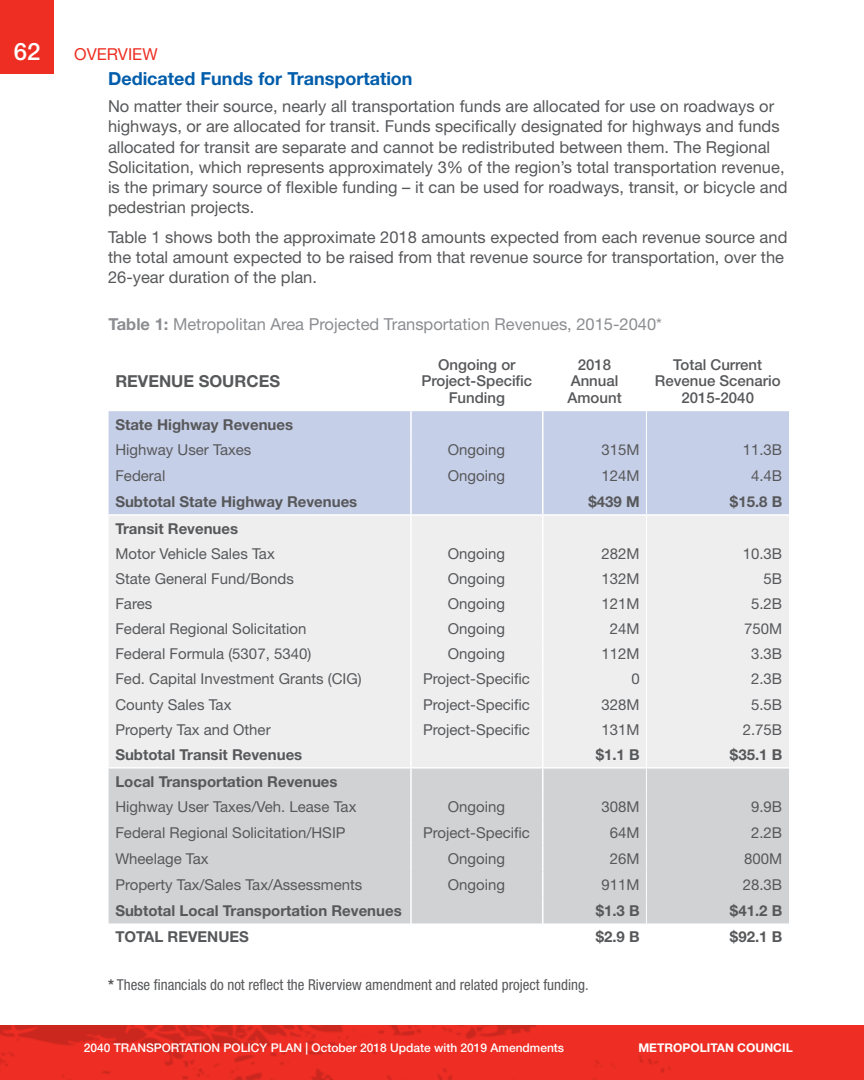
<style>
.page{position:relative;width:864px;height:1080px;background:#fff}
.page>*{position:absolute;margin:0;border:0;box-sizing:border-box;transform-origin:0 0}
.t1{font:500 24px "Helvetica Neue LT Std";color:#fff}
.t2{font:700 18px "Helvetica Neue LT Std";color:#015dab}
.t3{font:16.5px/20.2px "Helvetica Neue LT Std";color:#57585a}
.t4{font:16.5px "Helvetica Neue LT Std";color:#8b8d90}
.t5{font:700 16.5px "Helvetica Neue LT Std";color:#57585a}
.t6{font:16.5px "Helvetica Neue LT Std";color:#ee2e22}
.t7{font:15px/25.2px "Helvetica Neue LT Std";color:#57585a}
.t8{font:700 15px/26px "Helvetica Neue LT Std";color:#57585a}
.t9{font:500 15px/16.5px "Helvetica Neue LT Std";color:#57585a;text-align:center}
.t10{font:condensed 15px "Helvetica Neue LT Std";color:#57585a}
.t11{font:500 12px "Helvetica Neue LT Std";color:#fff}
.t12{font:700 12px "Helvetica Neue LT Std";color:#fff}
.s1{font-weight:700}
.s2{font-weight:400}
</style>
<div class="page">
<img style="left:0;top:1026px;width:864px;height:54px">
<div style="left:0;top:0;width:54px;height:74px;background:#ee2e22"></div>
<div style="left:109px;top:411px;width:680px;height:103px;background:#c6cfe8"></div>
<div style="left:109px;top:516px;width:680px;height:251px;background:#eeeeef"></div>
<div style="left:109px;top:769px;width:680px;height:154px;background:#d1d2d4"></div>
<hr style="left:410px;top:411px;width:2px;height:26px;background:#fff">
<hr style="left:410px;top:437px;width:2px;height:26px;background:#fff">
<hr style="left:410px;top:463px;width:2px;height:26px;background:#fff">
<hr style="left:410px;top:489px;width:2px;height:25px;background:#fff">
<hr style="left:410px;top:516px;width:2px;height:25px;background:#fff">
<hr style="left:410px;top:541px;width:2px;height:25px;background:#fff">
<hr style="left:410px;top:566px;width:2px;height:25px;background:#fff">
<hr style="left:410px;top:591px;width:2px;height:25px;background:#fff">
<hr style="left:410px;top:616px;width:2px;height:25px;background:#fff">
<hr style="left:410px;top:641px;width:2px;height:26px;background:#fff">
<hr style="left:410px;top:667px;width:2px;height:25px;background:#fff">
<hr style="left:410px;top:692px;width:2px;height:25px;background:#fff">
<hr style="left:410px;top:717px;width:2px;height:25px;background:#fff">
<hr style="left:410px;top:742px;width:2px;height:25px;background:#fff">
<hr style="left:410px;top:769px;width:2px;height:25px;background:#fff">
<hr style="left:410px;top:794px;width:2px;height:26px;background:#fff">
<hr style="left:410px;top:820px;width:2px;height:26px;background:#fff">
<hr style="left:410px;top:846px;width:2px;height:26px;background:#fff">
<hr style="left:410px;top:872px;width:2px;height:26px;background:#fff">
<hr style="left:410px;top:898px;width:2px;height:25px;background:#fff">
<hr style="left:542px;top:411px;width:2px;height:26px;background:#fff">
<hr style="left:542px;top:437px;width:2px;height:26px;background:#fff">
<hr style="left:542px;top:463px;width:2px;height:26px;background:#fff">
<hr style="left:542px;top:489px;width:2px;height:25px;background:#fff">
<hr style="left:542px;top:516px;width:2px;height:25px;background:#fff">
<hr style="left:542px;top:541px;width:2px;height:25px;background:#fff">
<hr style="left:542px;top:566px;width:2px;height:25px;background:#fff">
<hr style="left:542px;top:591px;width:2px;height:25px;background:#fff">
<hr style="left:542px;top:616px;width:2px;height:25px;background:#fff">
<hr style="left:542px;top:641px;width:2px;height:26px;background:#fff">
<hr style="left:542px;top:667px;width:2px;height:25px;background:#fff">
<hr style="left:542px;top:692px;width:2px;height:25px;background:#fff">
<hr style="left:542px;top:717px;width:2px;height:25px;background:#fff">
<hr style="left:542px;top:742px;width:2px;height:25px;background:#fff">
<hr style="left:542px;top:769px;width:2px;height:25px;background:#fff">
<hr style="left:542px;top:794px;width:2px;height:26px;background:#fff">
<hr style="left:542px;top:820px;width:2px;height:26px;background:#fff">
<hr style="left:542px;top:846px;width:2px;height:26px;background:#fff">
<hr style="left:542px;top:872px;width:2px;height:26px;background:#fff">
<hr style="left:542px;top:898px;width:2px;height:25px;background:#fff">
<svg style="left:646px;top:411px;width:1px;height:512px"></svg>
<hr style="left:646px;top:514px;width:143px;height:2px;background:#fff">
<hr style="left:646px;top:767px;width:143px;height:2px;background:#fff">
<h1 class="t1" style="left:14px;top:37px;width:28px">62</h1>
<p class="t6" style="left:74px;top:45px;width:85px">OVERVIEW</p>
<p class="t2" style="left:108px;top:68px;width:306px">Dedicated Funds for Transportation</p>
<p class="t3" style="left:108px;top:96px;width:681px">No matter their source, nearly all transportation funds are allocated for use on roadways or highways, or are allocated for transit. Funds specifically designated for highways and funds allocated for transit are separate and cannot be redistributed between them. The Regional Solicitation, which represents approximately 3% of the region’s total transportation revenue, is the primary source of flexible funding – it can be used for roadways, transit, or bicycle and pedestrian projects.</p>
<p class="t3" style="left:108px;top:226px;width:681px">Table 1 shows both the approximate 2018 amounts expected from each revenue source and the total amount expected to be raised from that revenue source for transportation, over the<br>26-year duration of the plan.</p>
<p class="t4" style="left:109px;top:314px;width:555px"><span class="s1">Table 1:</span> Metropolitan Area Projected Transportation Revenues, 2015-2040*</p>
<p class="t5" style="left:115px;top:371px;width:166px">REVENUE SOURCES</p>
<p class="t8" style="left:115px;top:411px;width:179px">State Highway Revenues<br><span class="s2">Highway User Taxes</span></p>
<p class="t9" style="left:421px;top:356px;width:112px">Ongoing or<br>Project-Specific<br>Funding</p>
<p class="t9" style="left:568px;top:356px;width:56px">2018<br>Annual<br>Amount</p>
<p class="t9" style="left:655px;top:356px;width:127px">Total Current<br>Revenue Scenario<br>2015-2040</p>
<p class="t7" style="left:448px;top:437px;width:59px">Ongoing</p>
<p class="t7" style="left:602px;top:437px;width:40px">315M</p>
<p class="t7" style="left:743px;top:437px;width:41px">11.3B</p>
<p class="t7" style="left:115px;top:463px;width:51px">Federal</p>
<p class="t7" style="left:448px;top:463px;width:59px">Ongoing</p>
<p class="t7" style="left:602px;top:463px;width:40px">124M</p>
<p class="t7" style="left:751px;top:463px;width:33px">4.4B</p>
<p class="t8" style="left:115px;top:488px;width:243px">Subtotal State Highway Revenues</p>
<p class="t8" style="left:589px;top:488px;width:53px">$439 M</p>
<p class="t8" style="left:730px;top:488px;width:54px">$15.8 B</p>
<p class="t7" style="left:115px;top:516px;width:161px"><span class="s1">Transit Revenues<br></span>Motor Vehicle Sales Tax</p>
<p class="t7" style="left:448px;top:541px;width:59px">Ongoing</p>
<p class="t7" style="left:602px;top:541px;width:40px">282M</p>
<p class="t7" style="left:743px;top:541px;width:41px">10.3B</p>
<p class="t7" style="left:115px;top:566px;width:180px">State General Fund/Bonds</p>
<p class="t7" style="left:448px;top:566px;width:59px">Ongoing</p>
<p class="t7" style="left:602px;top:566px;width:40px">132M</p>
<p class="t7" style="left:764px;top:566px;width:20px">5B</p>
<p class="t7" style="left:115px;top:591px;width:38px">Fares</p>
<p class="t7" style="left:448px;top:591px;width:59px">Ongoing</p>
<p class="t7" style="left:602px;top:591px;width:40px">121M</p>
<p class="t7" style="left:751px;top:591px;width:33px">5.2B</p>
<p class="t7" style="left:115px;top:616px;width:193px">Federal Regional Solicitation</p>
<p class="t7" style="left:448px;top:616px;width:59px">Ongoing</p>
<p class="t7" style="left:610px;top:616px;width:31px">24M</p>
<p class="t7" style="left:744px;top:616px;width:40px">750M</p>
<p class="t7" style="left:115px;top:641px;width:197px">Federal Formula (5307, 5340)</p>
<p class="t7" style="left:448px;top:641px;width:59px">Ongoing</p>
<p class="t7" style="left:602px;top:641px;width:40px">112M</p>
<p class="t7" style="left:751px;top:641px;width:33px">3.3B</p>
<p class="t7" style="left:115px;top:666px;width:248px">Fed. Capital Investment Grants (CIG)</p>
<p class="t7" style="left:423px;top:666px;width:108px">Project-Specific</p>
<p class="t7" style="left:631px;top:666px;width:10px">0</p>
<p class="t7" style="left:751px;top:666px;width:33px">2.3B</p>
<p class="t7" style="left:115px;top:691px;width:118px">County Sales Tax</p>
<p class="t7" style="left:423px;top:691px;width:108px">Project-Specific</p>
<p class="t7" style="left:602px;top:691px;width:40px">328M</p>
<p class="t7" style="left:751px;top:691px;width:33px">5.5B</p>
<p class="t7" style="left:115px;top:717px;width:157px">Property Tax and Other</p>
<p class="t7" style="left:423px;top:717px;width:108px">Project-Specific</p>
<p class="t7" style="left:602px;top:717px;width:40px">131M</p>
<p class="t7" style="left:743px;top:717px;width:41px">2.75B</p>
<p class="t8" style="left:115px;top:741px;width:188px">Subtotal Transit Revenues</p>
<p class="t8" style="left:596px;top:741px;width:45px">$1.1 B</p>
<p class="t8" style="left:730px;top:741px;width:54px">$35.1 B</p>
<p class="t7" style="left:115px;top:768px;width:243px"><span class="s1">Local Transportation Revenues<br></span>Highway User Taxes/Veh. Lease Tax</p>
<p class="t7" style="left:448px;top:794px;width:59px">Ongoing</p>
<p class="t7" style="left:602px;top:794px;width:40px">308M</p>
<p class="t7" style="left:751px;top:794px;width:33px">9.9B</p>
<p class="t7" style="left:115px;top:820px;width:232px">Federal Regional Solicitation/HSIP</p>
<p class="t7" style="left:423px;top:820px;width:108px">Project-Specific</p>
<p class="t7" style="left:610px;top:820px;width:31px">64M</p>
<p class="t7" style="left:751px;top:820px;width:33px">2.2B</p>
<p class="t7" style="left:115px;top:846px;width:95px">Wheelage Tax</p>
<p class="t7" style="left:448px;top:846px;width:59px">Ongoing</p>
<p class="t7" style="left:610px;top:846px;width:31px">26M</p>
<p class="t7" style="left:744px;top:846px;width:40px">800M</p>
<p class="t7" style="left:115px;top:872px;width:248px">Property Tax/Sales Tax/Assessments</p>
<p class="t7" style="left:448px;top:872px;width:59px">Ongoing</p>
<p class="t7" style="left:602px;top:872px;width:40px">911M</p>
<p class="t7" style="left:743px;top:872px;width:41px">28.3B</p>
<p class="t8" style="left:115px;top:897px;width:288px">Subtotal Local Transportation Revenues</p>
<p class="t8" style="left:596px;top:897px;width:45px">$1.3 B</p>
<p class="t8" style="left:730px;top:897px;width:54px">$41.2 B</p>
<p class="t8" style="left:115px;top:923px;width:135px">TOTAL REVENUES</p>
<p class="t8" style="left:596px;top:923px;width:45px">$2.9 B</p>
<p class="t8" style="left:730px;top:923px;width:54px">$92.1 B</p>
<p class="t10" style="left:108px;top:976px;width:482px"><span class="s1">*</span> These financials do not reflect the Riverview amendment and related project funding.</p>
<p class="t11" style="left:84px;top:1040px;width:482px">2040 TRANSPORTATION POLICY PLAN | October 2018 Update with 2019 Amendments</p>
<p class="t12" style="left:638px;top:1040px;width:156px">METROPOLITAN COUNCIL</p>
</div>
